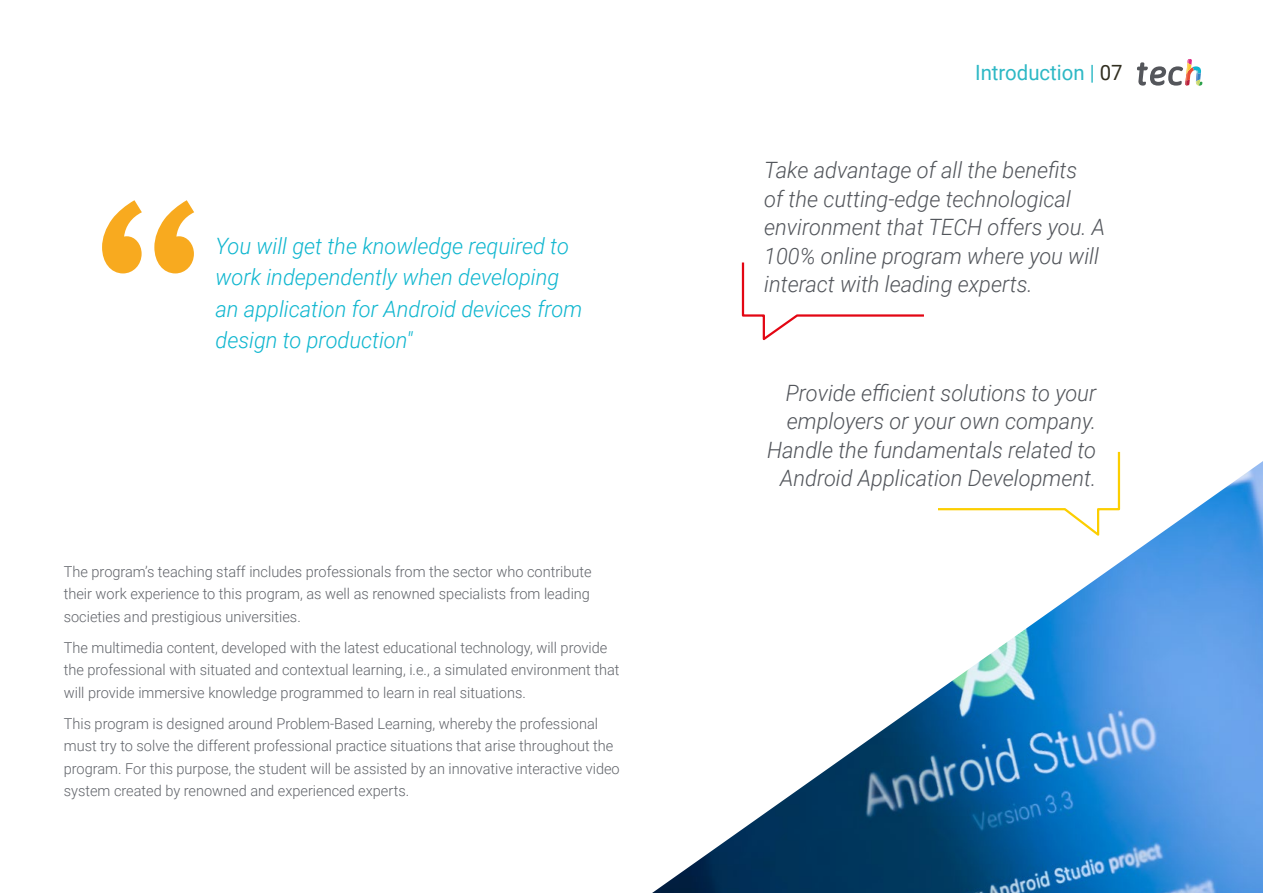
<style>
.page{position:relative;width:1263px;height:893px;background:#fff}
.page>*{position:absolute;margin:0;border:0;box-sizing:border-box;transform-origin:0 0}
.t1{font:italic 300 22.5px/28.5px "Roboto";color:#52555b;text-align:right}
.t2{font:italic 300 22.5px/31.5px "Roboto";color:#0fb6cf}
.t3{font:21px "Roboto";color:#2db8c5}
.t4{font:300 15px/22.5px "Roboto";color:#61646a}
.s1{color:#312e20}
</style>
<div class="page">
<svg style="left:102px;top:200px;width:92px;height:73px"></svg>
<svg style="left:741px;top:262px;width:183px;height:78px"></svg>
<img style="left:652px;top:461px;width:611px;height:432px">
<svg style="left:1137px;top:59px;width:65px;height:27px"></svg>
<h1 class="t2" style="left:215px;top:229px;width:368px">You will get the knowledge required to work independently when developing an application for Android devices from design to production"</h1>
<p class="t4" style="left:64px;top:559px;width:529px;text-align:justify">The program’s teaching staff includes professionals from the sector who contribute their work experience to this program, as well as renowned specialists from leading societies and prestigious universities.</p>
<p class="t4" style="left:64px;top:635px;width:557px">The multimedia content, developed with the latest educational technology, will provide the professional with situated and contextual learning, i.e., a simulated environment that will provide immersive knowledge programmed to learn in real situations.</p>
<p class="t4" style="left:64px;top:711px;width:557px">This program is designed around Problem-Based Learning, whereby the professional must try to solve the different professional practice situations that arise throughout the program. For this purpose, the student will be assisted by an innovative interactive video system created by renowned and experienced experts.</p>
<h2 class="t3" style="left:975px;top:57px;width:149px">Introduction | <span class="s1">07</span></h2>
<h1 class="t1" style="left:764px;top:155px;width:343px;text-align:left">Take advantage of all the benefits<br>of the cutting-edge technological environment that TECH offers you. A 100% online program where you will interact with leading experts.</h1>
<h1 class="t1" style="left:767px;top:378px;width:331px">Provide efficient solutions to your employers or your own company.<br>Handle the fundamentals related to Android Application Development.</h1>
</div>
